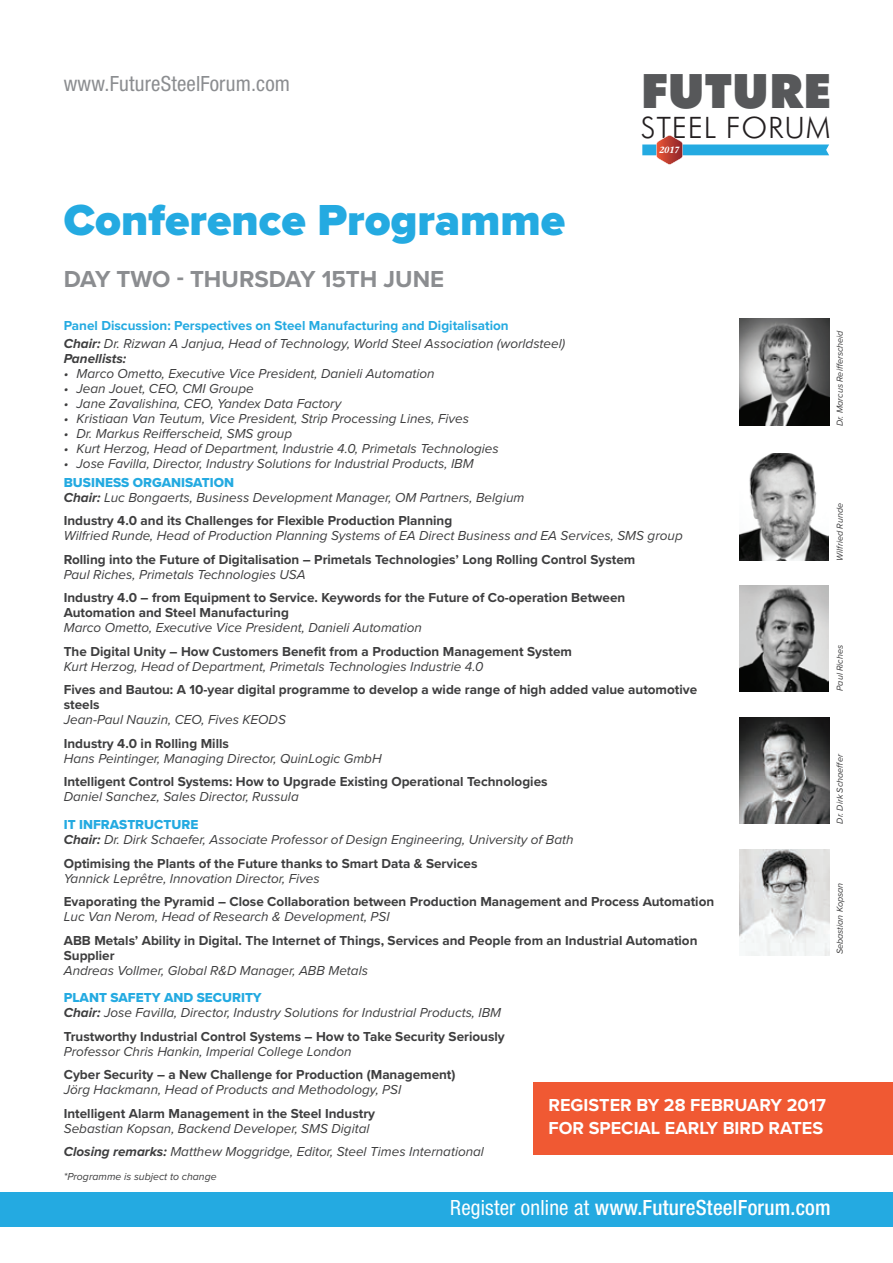
<style>
.page{position:relative;width:893px;height:1263px;background:#fff}
.page>*{position:absolute;margin:0;border:0;box-sizing:border-box;transform-origin:0 0}
.t1{font:900 47.4px "Futura BT";color:#57585a}
.t2{font:900 45px "Proxima Nova";color:#24aae1}
.t3{font:300 29.55px "Futura BT";letter-spacing:.025em;color:#231f20}
.t4{font:700 24px "Proxima Nova";color:#8b8d90}
.t5{font:500 condensed 21px "Helvetica Neue LT";letter-spacing:.01em;color:#fff}
.t6{font:condensed 21px "Helvetica Neue LT";letter-spacing:.01em;color:#8b8d90}
.t7{font:700 18px/22.5px "Proxima Nova";color:#fff}
.t8{font:italic 13.5px/23.5px "Proxima Nova";color:#3e3e3f}
.t9{font:700 13.5px/15px "Proxima Nova";color:#3e3e3f}
.t10{font:13.5px "Proxima Nova Extrabld";color:#24aae1}
.t11{font:italic 700 13.5px "Proxima Nova";color:#3e3e3f}
.t12{font:italic 10.5px "Proxima Nova";color:#3e3e3f}
.t13{font:italic 700 9.15px "Times Europa LT";color:#fff}
.t14{font:italic 9px "Proxima Nova";color:#3e3e3f}
.s1{font-weight:700;font-style:normal;color:#24aae1}
.s2{font-weight:700}
.s3{font-weight:700;font-style:normal}
.s4{font-weight:400}
</style>
<div class="page">
<div style="left:534px;top:1082px;width:359px;height:72px;background:#f05933"></div>
<svg style="left:642px;top:135px;width:187px;height:30px"></svg>
<img style="left:739px;top:454px;width:90px;height:106px">
<img style="left:739px;top:319px;width:90px;height:106px">
<img style="left:739px;top:585px;width:90px;height:107px">
<img style="left:739px;top:717px;width:90px;height:107px">
<img style="left:739px;top:849px;width:90px;height:106px">
<div style="left:0;top:1193px;width:893px;height:34px;background:#24aae1"></div>
<h3 class="t6" style="left:64px;top:71px;width:228px">www.FutureSteelForum.com</h3>
<h2 class="t2" style="left:64px;top:193px;width:503px">Conference Programme</h2>
<h3 class="t4" style="left:64px;top:265px;width:382px">DAY TWO - THURSDAY 15TH JUNE</h3>
<h1 class="t1" style="left:641px;top:63px;width:192px">FUTURE</h1>
<h3 class="t3" style="left:641px;top:110px;width:191px">STEEL FORUM</h3>
<p class="t13" style="left:659px;top:144px;width:21px">2017</p>
<p class="t8" style="left:64px;top:316px;width:503px;line-height:18px"><span class="s1">Panel Discussion: Perspectives on Steel Manufacturing and Digitalisation<br></span><span class="s2">Chair:</span> Dr. Rizwan A Janjua, Head of Technology, World Steel Association (worldsteel)</p>
<p class="t11" style="left:64px;top:350px;width:64px">Panellists:</p>
<p class="t8" style="left:64px;top:362px;width:372px">• Marco Ometto, Executive Vice President, Danieli Automation</p>
<p class="t8" style="left:64px;top:377px;width:191px">• Jean Jouet, CEO, CMI Groupe</p>
<p class="t8" style="left:64px;top:392px;width:279px">• Jane Zavalishina, CEO, Yandex Data Factory</p>
<p class="t8" style="left:64px;top:407px;width:407px">• Kristiaan Van Teutum, Vice President, Strip Processing Lines, Fives</p>
<p class="t8" style="left:64px;top:422px;width:230px">• Dr. Markus Reifferscheid, SMS group</p>
<p class="t8" style="left:64px;top:437px;width:437px">• Kurt Herzog, Head of Department, Industrie 4.0, Primetals Technologies</p>
<p class="t8" style="left:64px;top:452px;width:411px">• Jose Favilla, Director, Industry Solutions for Industrial Products, IBM</p>
<p class="t10" style="left:64px;top:474px;width:172px">BUSINESS ORGANISATION</p>
<p class="t8" style="left:64px;top:486px;width:462px"><span class="s2">Chair:</span> Luc Bongaerts, Business Development Manager, OM Partners, Belgium<br><span class="s3">Industry 4.0 and its Challenges for Flexible Production Planning</span></p>
<p class="t8" style="left:64px;top:524px;width:620px">Wilfried Runde, Head of Production Planning Systems of EA Direct Business and EA Services, SMS group</p>
<p class="t9" style="left:64px;top:552px;width:573px">Rolling into the Future of Digitalisation – Primetals Technologies’ Long Rolling Control System</p>
<p class="t8" style="left:64px;top:563px;width:243px">Paul Riches, Primetals Technologies USA</p>
<p class="t9" style="left:64px;top:591px;width:563px">Industry 4.0 – from Equipment to Service. Keywords for the Future of Co-operation Between<br>Automation and Steel Manufacturing</p>
<p class="t8" style="left:64px;top:616px;width:360px">Marco Ometto, Executive Vice President, Danieli Automation</p>
<p class="t9" style="left:64px;top:644px;width:510px">The Digital Unity – How Customers Benefit from a Production Management System</p>
<p class="t8" style="left:64px;top:655px;width:421px">Kurt Herzog, Head of Department, Primetals Technologies Industrie 4.0</p>
<p class="t9" style="left:64px;top:683px;width:635px">Fives and Bautou: A 10-year digital programme to develop a wide range of high added value automotive steels</p>
<p class="t8" style="left:64px;top:708px;width:224px">Jean-Paul Nauzin, CEO, Fives KEODS</p>
<p class="t9" style="left:64px;top:736px;width:167px">Industry 4.0 in Rolling Mills</p>
<p class="t8" style="left:64px;top:747px;width:319px">Hans Peintinger, Managing Director, QuinLogic GmbH</p>
<p class="t9" style="left:64px;top:775px;width:485px">Intelligent Control Systems: How to Upgrade Existing Operational Technologies</p>
<p class="t8" style="left:64px;top:785px;width:236px">Daniel Sanchez, Sales Director, Russula</p>
<p class="t10" style="left:64px;top:816px;width:136px">IT INFRASTRUCTURE</p>
<p class="t8" style="left:64px;top:828px;width:511px"><span class="s2">Chair:</span> Dr. Dirk Schaefer, Associate Professor of Design Engineering, University of Bath<br><span class="s3">Optimising the Plants of the Future thanks to Smart Data &amp; Services</span></p>
<p class="t8" style="left:64px;top:867px;width:257px">Yannick Leprêtre, Innovation Director, Fives</p>
<p class="t9" style="left:64px;top:895px;width:652px">Evaporating the Pyramid – Close Collaboration between Production Management and Process Automation</p>
<p class="t8" style="left:64px;top:905px;width:327px">Luc Van Nerom, Head of Research &amp; Development, PSI</p>
<p class="t9" style="left:64px;top:933px;width:635px">ABB Metals’ Ability in Digital. The Internet of Things, Services and People from an Industrial Automation<br>Supplier</p>
<p class="t8" style="left:64px;top:959px;width:306px">Andreas Vollmer, Global R&amp;D Manager, ABB Metals</p>
<p class="t10" style="left:64px;top:990px;width:200px">PLANT SAFETY AND SECURITY</p>
<p class="t8" style="left:64px;top:1001px;width:442px"><span class="s2">Chair:</span> Jose Favilla, Director, Industry Solutions for Industrial Products, IBM<br><span class="s3">Trustworthy Industrial Control Systems – How to Take Security Seriously</span></p>
<p class="t8" style="left:64px;top:1040px;width:289px">Professor Chris Hankin, Imperial College London</p>
<p class="t9" style="left:64px;top:1068px;width:393px">Cyber Security – a New Challenge for Production (Management)</p>
<p class="t8" style="left:64px;top:1078px;width:339px">Jörg Hackmann, Head of Products and Methodology, PSI</p>
<p class="t9" style="left:64px;top:1106px;width:313px">Intelligent Alarm Management in the Steel Industry</p>
<p class="t8" style="left:64px;top:1117px;width:422px">Sebastian Kopsan, Backend Developer, SMS Digital<br><span class="s2">Closing remarks:</span> Matthew Moggridge, Editor, Steel Times International</p>
<h3 class="t7" style="left:549px;top:1095px;width:279px">REGISTER BY 28 FEBRUARY 2017<br>FOR SPECIAL EARLY BIRD RATES</h3>
<p class="t12" style="left:64px;top:1170px;width:154px">*Programme is subject to change</p>
<p class="t14" style="left:834px;top:426px;width:97px;rotate:-90deg">Dr. Marcus Reifferscheid</p>
<p class="t14" style="left:834px;top:561px;width:59px;rotate:-90deg">Wilfried Runde</p>
<p class="t14" style="left:834px;top:691px;width:47px;rotate:-90deg">Paul Riches</p>
<p class="t14" style="left:834px;top:824px;width:71px;rotate:-90deg">Dr. Dirk Schaeffer</p>
<p class="t14" style="left:834px;top:954px;width:73px;rotate:-90deg">Sebastian Kopsan</p>
<h3 class="t5" style="left:450px;top:1195px;width:382px"><span class="s4">Register online at</span> www.FutureSteelForum.com</h3>
</div>
